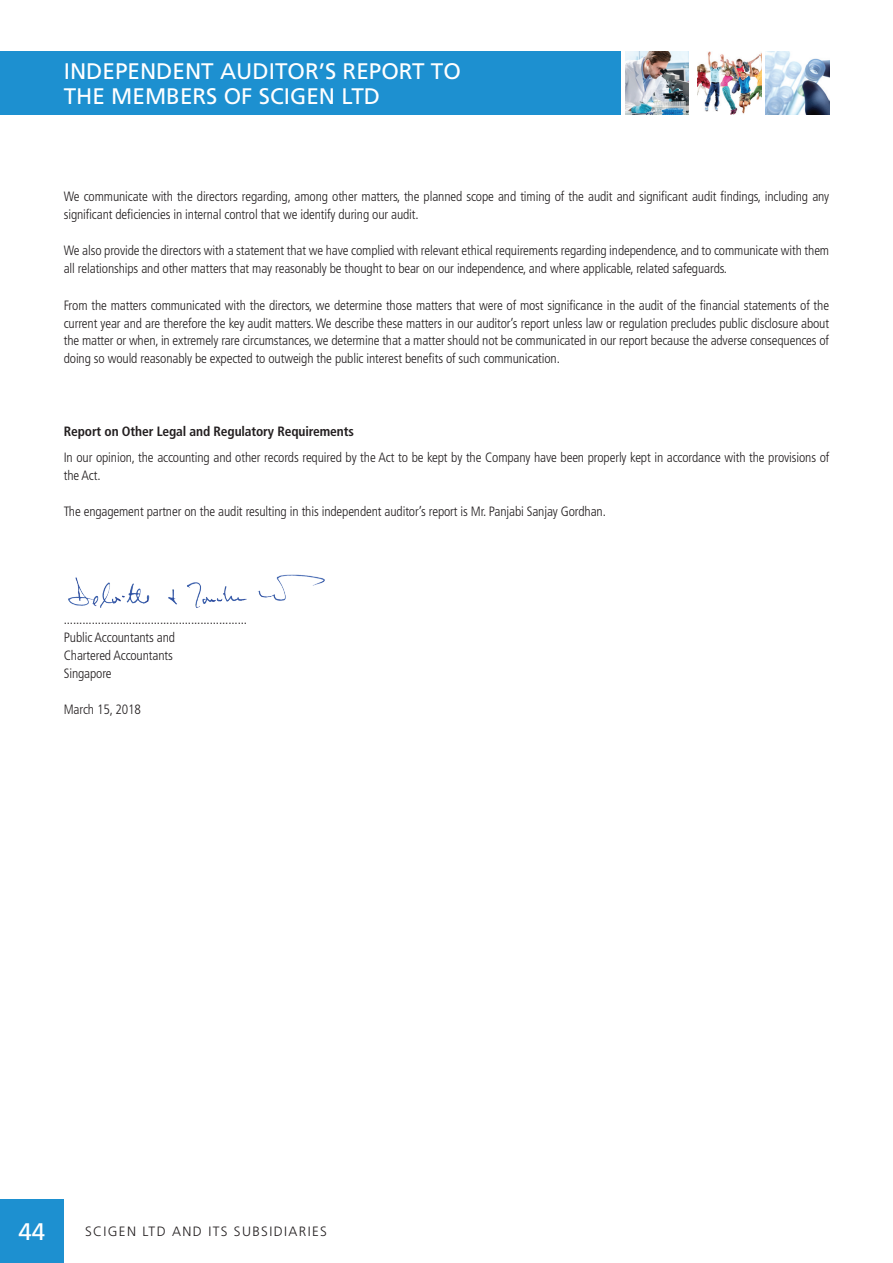
<style>
.page{position:relative;width:893px;height:1263px;background:#fff}
.page>*{position:absolute;margin:0;border:0;box-sizing:border-box;transform-origin:0 0}
.t1{font:24px "Frutiger";color:#fff}
.t2{font:22.5px/25.5px "Frutiger";color:#fff}
.t3{font:300 condensed 13.5px/18px "Frutiger";letter-spacing:-.01em;color:#231f20}
.t4{font:700 condensed 13.5px "Frutiger";letter-spacing:-.01em;color:#231f20}
.t5{font:300 13.5px "Frutiger";letter-spacing:.1em;color:#231f20}
</style>
<div class="page">
<div style="left:0;top:1199px;width:64px;height:64px;background:#1d90d0"></div>
<div style="left:0;top:51px;width:621px;height:64px;background:#1d90d0"></div>
<img style="left:625px;top:51px;width:64px;height:64px">
<img style="left:697px;top:51px;width:64px;height:64px">
<img style="left:765px;top:51px;width:64px;height:64px">
<img style="left:68px;top:574px;width:257px;height:34px">
<h2 class="t2" style="left:64px;top:58px;width:399px">INDEPENDENT AUDITOR’S REPORT TO<br>THE MEMBERS OF SCIGEN LTD</h2>
<p class="t3" style="left:64px;top:188px;width:767px">We communicate with the directors regarding, among other matters, the planned scope and timing of the audit and significant audit findings, including any significant deficiencies in internal control that we identify during our audit.</p>
<p class="t3" style="left:64px;top:242px;width:767px">We also provide the directors with a statement that we have complied with relevant ethical requirements regarding independence, and to communicate with them all relationships and other matters that may reasonably be thought to bear on our independence, and where applicable, related safeguards.</p>
<p class="t3" style="left:64px;top:296px;width:767px;text-align:justify">From the matters communicated with the directors, we determine those matters that were of most significance in the audit of the financial statements of the current year and are therefore the key audit matters. We describe these matters in our auditor’s report unless law or regulation precludes public disclosure about the matter or when, in extremely rare circumstances, we determine that a matter should not be communicated in our report because the adverse consequences of doing so would reasonably be expected to outweigh the public interest benefits of such communication.</p>
<p class="t4" style="left:64px;top:423px;width:292px">Report on Other Legal and Regulatory Requirements</p>
<p class="t3" style="left:64px;top:448px;width:767px">In our opinion, the accounting and other records required by the Act to be kept by the Company have been properly kept in accordance with the provisions of the Act.</p>
<p class="t3" style="left:64px;top:502px;width:544px">The engagement partner on the audit resulting in this independent auditor’s report is Mr. Panjabi Sanjay Gordhan.</p>
<p class="t3" style="left:64px;top:610px;width:185px">...........................................................<br>Public Accountants and<br>Chartered Accountants<br>Singapore</p>
<p class="t3" style="left:64px;top:700px;width:79px">March 15, 2018</p>
<h1 class="t1" style="left:19px;top:1218px;width:28px">44</h1>
<p class="t5" style="left:85px;top:1224px;width:243px">SCIGEN LTD AND ITS SUBSIDIARIES</p>
</div>
